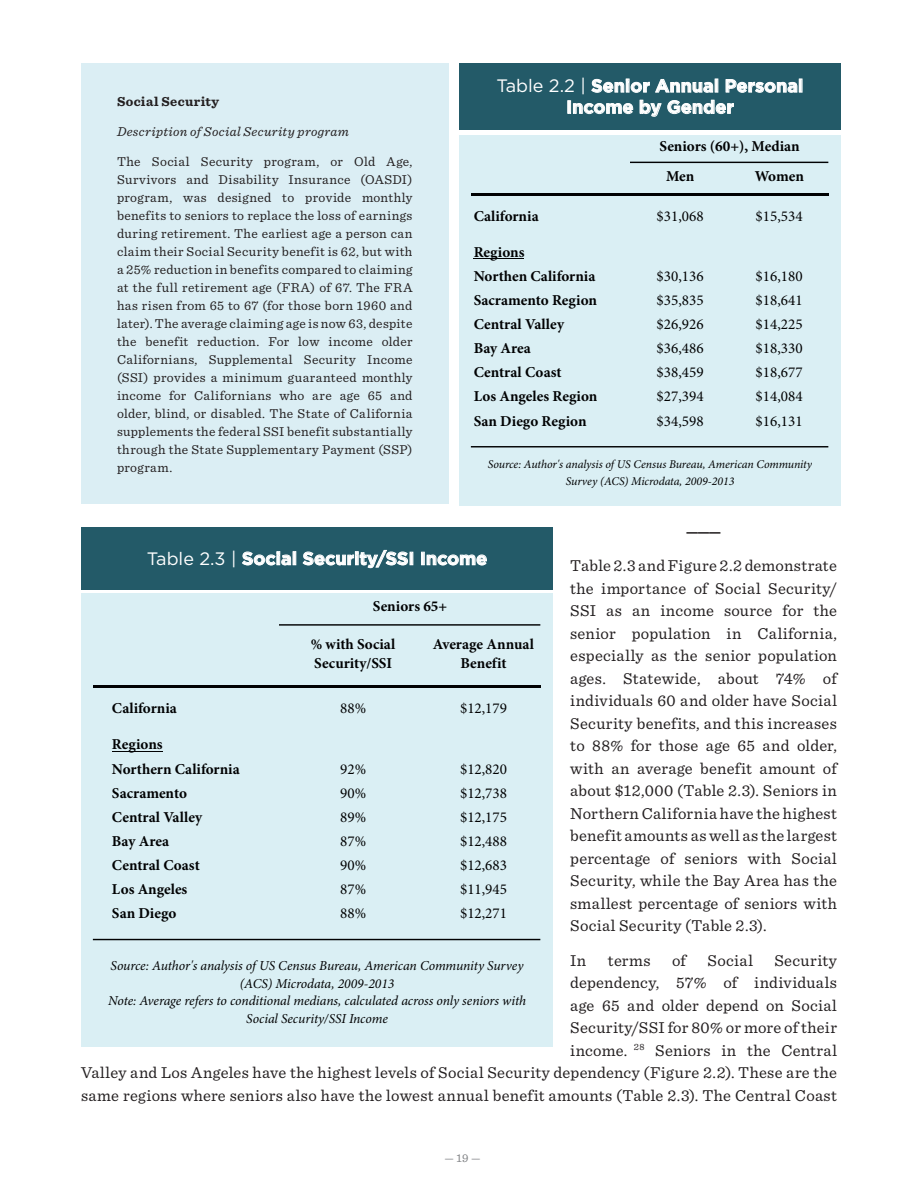
<style>
.page{position:relative;width:918px;height:1188px;background:#fff}
.page>*{position:absolute;margin:0;border:0;box-sizing:border-box;transform-origin:0 0}
.t1{font:700 18px/21.3px "Gotham";color:#fff;text-align:center}
.t2{font:16.5px/22.5px "Sentinel";letter-spacing:.015em;color:#231f20;text-align:justify}
.t3{font:700 16.5px "Sentinel";color:#231f20}
.t4{font:700 15.15px/24.2px "Minion Pro";color:#010203}
.t5{font:15.15px "Minion Pro";color:#010203}
.t6{font:italic 13.65px/17.7px "Minion Pro";letter-spacing:-.005em;color:#010203;text-align:center}
.t7{font:13.5px/18px "Sentinel";letter-spacing:.025em;color:#231f20;text-align:justify}
.t8{font:italic 13.5px "Sentinel";letter-spacing:.03em;color:#231f20}
.t9{font:700 13.5px "Sentinel";letter-spacing:.03em;color:#231f20}
.t10{font:12px "Sentinel";color:#808285}
.t11{font:italic 11.85px/16.2px "Minion Pro";letter-spacing:-.005em;color:#010203;text-align:center}
.s1{font-weight:400}
</style>
<div class="page">
<div style="left:81px;top:63px;width:367px;height:441px;background:#dbeef4"></div>
<div style="left:459px;top:63px;width:381px;height:69px;background:#235a68"></div>
<div style="left:459px;top:132px;width:381px;height:373px;background:#daeff4"></div>
<hr style="left:474px;top:258px;width:50px;height:1px;background:#010203">
<svg style="left:591px;top:79px;width:127px;height:14px"></svg>
<svg style="left:726px;top:79px;width:76px;height:14px"></svg>
<svg style="left:568px;top:101px;width:65px;height:13px"></svg>
<svg style="left:640px;top:100px;width:94px;height:17px"></svg>
<hr style="left:459px;top:130px;width:381px;height:4px;background:#fff">
<hr style="left:630px;top:162px;width:198px;height:1px;background:#010203">
<hr style="left:471px;top:193px;width:357px;height:2px;background:#010203">
<hr style="left:471px;top:446px;width:357px;height:1px;background:#010203">
<div style="left:81px;top:528px;width:471px;height:64px;background:#235a68"></div>
<div style="left:81px;top:592px;width:471px;height:455px;background:#daeff4"></div>
<hr style="left:112px;top:751px;width:50px;height:1px;background:#010203">
<svg style="left:242px;top:551px;width:49px;height:14px"></svg>
<svg style="left:303px;top:550px;width:110px;height:18px"></svg>
<div style="left:421px;top:552px;width:4px;height:13px;border:1px solid #fff"></div>
<svg style="left:427px;top:555px;width:60px;height:10px"></svg>
<hr style="left:81px;top:590px;width:471px;height:3px;background:#fff">
<hr style="left:279px;top:624px;width:261px;height:2px;background:#010203">
<hr style="left:93px;top:685px;width:447px;height:3px;background:#010203">
<hr style="left:93px;top:939px;width:447px;height:1px;background:#010203">
<p class="t9" style="left:117px;top:91px;width:104px">Social Security</p>
<p class="t8" style="left:117px;top:121px;width:233px">Description of Social Security program</p>
<p class="t7" style="left:117px;top:152px;width:297px">The Social Security program, or Old Age, Survivors and Disability Insurance (OASDI) program, was designed to provide monthly benefits to seniors to replace the loss of earnings during retirement. The earliest age a person can claim their Social Security benefit is 62, but with a 25% reduction in benefits compared to claiming at the full retirement age (FRA) of 67. The FRA has risen from 65 to 67 (for those born 1960 and later). The average claiming age is now 63, despite the benefit reduction. For low income older Californians, Supplemental Security Income (SSI) provides a minimum guaranteed monthly income for Californians who are age 65 and older, blind, or disabled. The State of California supplements the federal SSI benefit substantially through the State Supplementary Payment (SSP) program.</p>
<p class="t1" style="left:496px;top:75px;width:308px"><span class="s1">Table 2.2 |</span> Senior Annual Personal<br>Income by Gender</p>
<p class="t4" style="left:660px;top:135px;width:142px">Seniors (60+), Median</p>
<p class="t4" style="left:666px;top:165px;width:30px">Men</p>
<p class="t4" style="left:755px;top:165px;width:51px">Women</p>
<p class="t4" style="left:474px;top:204px;width:66px">California</p>
<p class="t5" style="left:657px;top:207px;width:48px">$31,068</p>
<p class="t5" style="left:756px;top:207px;width:48px">$15,534</p>
<p class="t4" style="left:474px;top:240px;width:123px">Regions<br>Northen California</p>
<p class="t5" style="left:657px;top:267px;width:48px">$30,136</p>
<p class="t5" style="left:756px;top:267px;width:48px">$16,180</p>
<p class="t4" style="left:474px;top:289px;width:125px">Sacramento Region</p>
<p class="t5" style="left:657px;top:291px;width:48px">$35,835</p>
<p class="t5" style="left:756px;top:291px;width:48px">$18,641</p>
<p class="t4" style="left:474px;top:313px;width:92px">Central Valley</p>
<p class="t5" style="left:657px;top:315px;width:48px">$26,926</p>
<p class="t5" style="left:756px;top:315px;width:48px">$14,225</p>
<p class="t4" style="left:474px;top:337px;width:59px">Bay Area</p>
<p class="t5" style="left:657px;top:339px;width:48px">$36,486</p>
<p class="t5" style="left:756px;top:339px;width:48px">$18,330</p>
<p class="t4" style="left:474px;top:361px;width:89px">Central Coast</p>
<p class="t5" style="left:657px;top:363px;width:48px">$38,459</p>
<p class="t5" style="left:756px;top:363px;width:48px">$18,677</p>
<p class="t4" style="left:474px;top:385px;width:125px">Los Angeles Region</p>
<p class="t5" style="left:657px;top:388px;width:48px">$27,394</p>
<p class="t5" style="left:756px;top:388px;width:48px">$14,084</p>
<p class="t4" style="left:474px;top:409px;width:114px">San Diego Region</p>
<p class="t5" style="left:657px;top:412px;width:48px">$34,598</p>
<p class="t5" style="left:756px;top:412px;width:48px">$16,131</p>
<p class="t11" style="left:488px;top:457px;width:326px">Source: Author's analysis of US Census Bureau, American Community<br>Survey (ACS) Microdata, 2009-2013</p>
<p class="t3" style="left:686px;top:518px;width:37px">———</p>
<p class="t2" style="left:570px;top:553px;width:268px">Table 2.3 and Figure 2.2 demonstrate the importance of Social Security/ SSI as an income source for the senior population in California, especially as the senior population ages. Statewide, about 74% of individuals 60 and older have Social Security benefits, and this increases to 88% for those age 65 and older, with an average benefit amount of about $12,000 (Table 2.3). Seniors in Northern California have the highest benefit amounts as well as the largest percentage of seniors with Social Security, while the Bay Area has the smallest percentage of seniors with Social Security (Table 2.3).</p>
<p class="t2" style="left:570px;top:948px;width:18px">In</p>
<p class="t2" style="left:608px;top:948px;width:44px">terms</p>
<p class="t2" style="left:672px;top:948px;width:16px">of</p>
<p class="t2" style="left:708px;top:948px;width:47px">Social</p>
<p class="t1" style="left:147px;top:547px;width:342px"><span class="s1">Table 2.3 |</span> Social Security/SSI Income</p>
<p class="t4" style="left:373px;top:594px;width:76px">Seniors 65+</p>
<p class="t4" style="left:311px;top:635px;width:86px;line-height:19.5px">% with Social<br>Security/SSI</p>
<p class="t4" style="left:433px;top:635px;width:103px;line-height:19.5px;text-align:center">Average Annual<br>Benefit</p>
<p class="t4" style="left:112px;top:697px;width:66px">California</p>
<p class="t5" style="left:340px;top:700px;width:27px">88%</p>
<p class="t5" style="left:460px;top:700px;width:48px">$12,179</p>
<p class="t4" style="left:112px;top:733px;width:129px">Regions<br>Northern California</p>
<p class="t5" style="left:340px;top:760px;width:27px">92%</p>
<p class="t5" style="left:460px;top:760px;width:48px">$12,820</p>
<p class="t4" style="left:112px;top:781px;width:77px">Sacramento</p>
<p class="t5" style="left:340px;top:784px;width:27px">90%</p>
<p class="t5" style="left:460px;top:784px;width:48px">$12,738</p>
<p class="t4" style="left:112px;top:806px;width:92px">Central Valley</p>
<p class="t5" style="left:340px;top:808px;width:27px">89%</p>
<p class="t5" style="left:460px;top:808px;width:48px">$12,175</p>
<p class="t4" style="left:112px;top:830px;width:59px">Bay Area</p>
<p class="t5" style="left:340px;top:832px;width:27px">87%</p>
<p class="t5" style="left:460px;top:832px;width:48px">$12,488</p>
<p class="t4" style="left:112px;top:854px;width:89px">Central Coast</p>
<p class="t5" style="left:340px;top:856px;width:27px">90%</p>
<p class="t5" style="left:460px;top:856px;width:48px">$12,683</p>
<p class="t4" style="left:112px;top:878px;width:77px">Los Angeles</p>
<p class="t5" style="left:340px;top:880px;width:27px">87%</p>
<p class="t5" style="left:460px;top:880px;width:48px">$11,945</p>
<p class="t4" style="left:112px;top:902px;width:66px">San Diego</p>
<p class="t5" style="left:340px;top:904px;width:27px">88%</p>
<p class="t5" style="left:460px;top:904px;width:48px">$12,271</p>
<p class="t2" style="left:81px;top:948px;width:758px;text-align:right">Security<br>dependency, 57% of individuals<br>age 65 and older depend on Social<br>Security/SSI for 80% or more of their<br>income. <sup>28</sup> Seniors in the Central<br>Valley and Los Angeles have the highest levels of Social Security dependency (Figure 2.2). These are the same regions where seniors also have the lowest annual benefit amounts (Table 2.3). The Central Coast</p>
<p class="t6" style="left:108px;top:957px;width:419px">Source: Author's analysis of US Census Bureau, American Community Survey (ACS) Microdata, 2009-2013<br>Note: Average refers to conditional medians, calculated across only seniors with Social Security/SSI Income</p>
<p class="t10" style="left:445px;top:1149px;width:38px">— 19 —</p>
</div>
